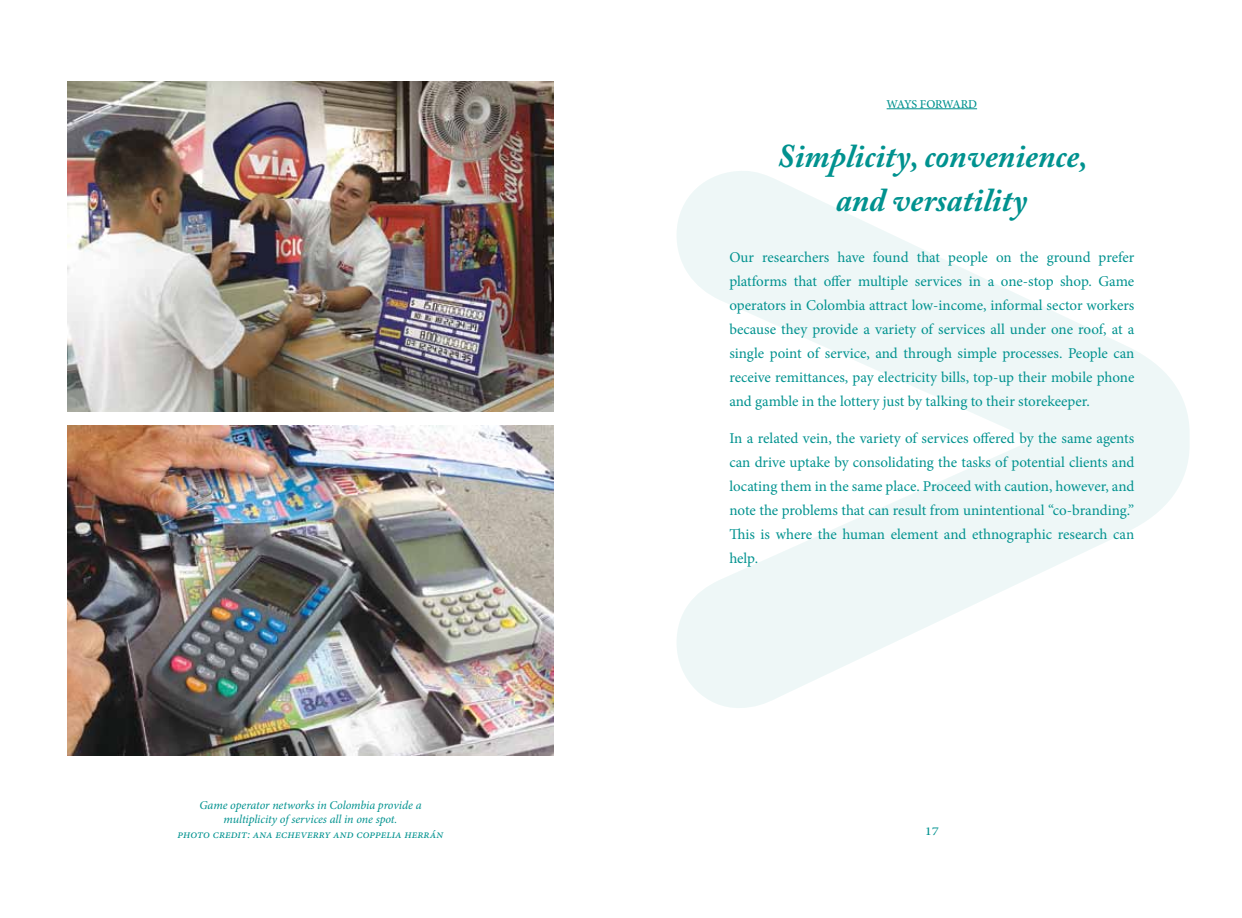
<style>
.page{position:relative;width:1242px;height:918px;background:#fff}
.page>*{position:absolute;margin:0;border:0;box-sizing:border-box;transform-origin:0 0}
.t1{font:700 1035px "Gotham Rounded";color:#00928f}
.t2{font:italic 700 33px/43.2px "Adobe Caslon Pro";color:#00928f;text-align:center}
.t3{font:15px/24px "Minion Pro";letter-spacing:-.005em;color:#00928f;text-align:justify}
.t4{font:italic 12px/14.4px "Minion Pro";color:#00928f;text-align:center}
.t5{font:500 12px "Minion Pro";letter-spacing:-.03em;color:#00928f}
.t6{font:12px "Minion Pro";color:#00928f;scale:1.25 1}
</style>
<div class="page">
<img style="left:68px;top:81px;width:485px;height:331px">
<img style="left:68px;top:425px;width:486px;height:331px">
<hr style="left:887px;top:108px;width:90px;height:1px;background:#00928f">
<p class="t4" style="left:178px;top:798px;width:267px">Game operator networks in Colombia provide a multiplicity ofservices all in one spot.<br>photo credit: ana echeverry and coppelia herrán</p>
<p class="t5" style="left:887px;top:96px;width:92px">WAYS FORWARD</p>
<h2 class="t2" style="left:777px;top:134px;width:312px">Simplicity, convenience, and versatility</h2>
<p class="t3" style="left:729px;top:245px;width:407px">Our researchers have found that people on the ground prefer platforms that offer multiple services in a one-stop shop. Game operators in Colombia attract low-income, informal sector workers because they provide a variety of services all under one roof, at a single point of service, and through simple processes. People can receive remittances, pay electricity bills, top-up their mobile phone and gamble in the lottery just by talking to their storekeeper.</p>
<p class="t3" style="left:729px;top:426px;width:407px">In a related vein, the variety of services offered by the same agents can drive uptake by consolidating the tasks of potential clients and locating them in the same place. Proceed with caution, however, and note the problems that can result from unintentional “co-branding.” This is where the human element and ethnographic research can help.</p>
<h1 class="t1" style="left:592px;top:-322px;width:664px">&gt;</h1>
<p class="t6" style="left:925px;top:823px;width:13px">17</p>
</div>
